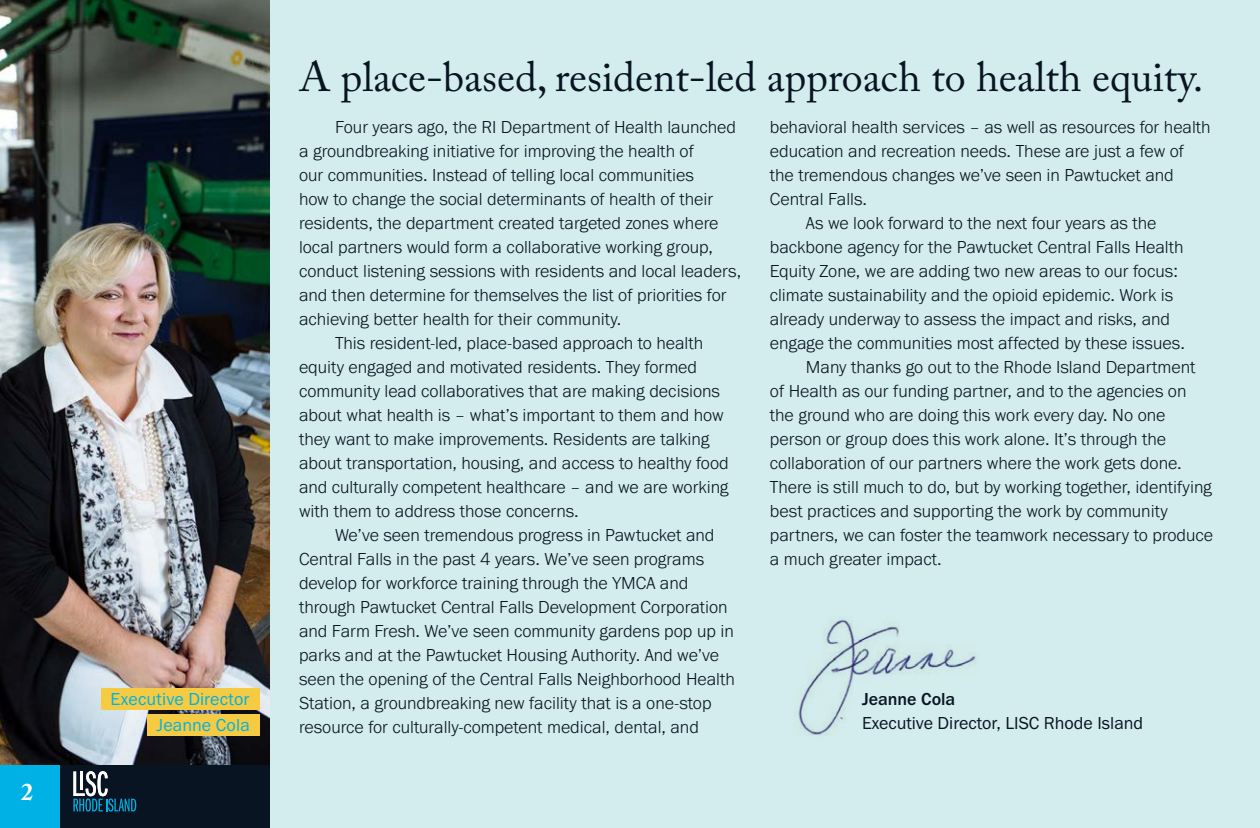
<style>
.page{position:relative;width:1260px;height:828px;background:#d3eced}
.page>*{position:absolute;margin:0;border:0;box-sizing:border-box;transform-origin:0 0}
.intro{font:42px "Adobe Caslon Pro";color:#091422}
.subhead_Orange{font:700 24px "Adobe Caslon Pro";color:#fff}
.BODY_TEXT{font:300 18px/24px "Franklin Gothic URW";color:#091422}
.BODY_TEXT-2{font:18px "Franklin Gothic URW Boo";color:#091422}
.text{font:18px "Franklin Gothic URW Boo";letter-spacing:.005em;color:#00b1e5}
.BODY_TEXT-3{font:500 18px "Franklin Gothic URW";color:#091422}
</style>
<div class="page">
<img style="left:0;top:0;width:270px;height:765px">
<div style="left:0;top:765px;width:101px;height:63px;background:#00b1e5"></div>
<div style="left:60px;top:765px;width:210px;height:63px;background:#091422"></div>
<img style="left:795px;top:618px;width:181px;height:118px">
<svg style="left:73px;top:771px;width:63px;height:41px"></svg>
<div style="left:101px;top:688px;width:158px;height:22px;background:#f5cb43"></div>
<div style="left:147px;top:714px;width:112px;height:22px;background:#f5cb43"></div>
<p class="subhead_Orange" style="left:21px;top:778px;width:13px">2</p>
<p class="text" style="left:111px;top:688px;width:140px">Executive Director</p>
<p class="text" style="left:157px;top:714px;width:95px">Jeanne Cola</p>
<p class="intro" style="left:299px;top:52px;width:906px">A place-based, resident-led approach to health equity.</p>
<p class="BODY_TEXT" style="left:299px;top:114px;width:444px;text-indent:36px">Four years ago, the RI Department of Health launched a groundbreaking initiative for improving the health of<br>our communities. Instead of telling local communities<br>how to change the social determinants of health of their residents, the department created targeted zones where local partners would form a collaborative working group, conduct listening sessions with residents and local leaders, and then determine for themselves the list of priorities for achieving better health for their community.</p>
<p class="BODY_TEXT" style="left:299px;top:330px;width:431px;text-indent:36px">This resident-led, place-based approach to health equity engaged and motivated residents. They formed community lead collaboratives that are making decisions about what health is – what’s important to them and how they want to make improvements. Residents are talking about transportation, housing, and access to healthy food and culturally competent healthcare – and we are working with them to address those concerns.</p>
<p class="BODY_TEXT" style="left:299px;top:522px;width:437px;text-indent:36px">We’ve seen tremendous progress in Pawtucket and Central Falls in the past 4 years. We’ve seen programs develop for workforce training through the YMCA and through Pawtucket Central Falls Development Corporation and Farm Fresh. We’ve seen community gardens pop up in parks and at the Pawtucket Housing Authority. And we’ve seen the opening of the Central Falls Neighborhood Health Station, a groundbreaking new facility that is a one-stop resource for culturally-competent medical, dental, and</p>
<p class="BODY_TEXT" style="left:770px;top:114px;width:442px">behavioral health services – as well as resources for health education and recreation needs. These are just a few of the tremendous changes we’ve seen in Pawtucket and Central Falls.</p>
<p class="BODY_TEXT" style="left:770px;top:210px;width:417px;text-indent:36px">As we look forward to the next four years as the backbone agency for the Pawtucket Central Falls Health Equity Zone, we are adding two new areas to our focus: climate sustainability and the opioid epidemic. Work is already underway to assess the impact and risks, and engage the communities most affected by these issues.</p>
<p class="BODY_TEXT" style="left:770px;top:354px;width:445px;text-indent:36px">Many thanks go out to the Rhode Island Department of Health as our funding partner, and to the agencies on the ground who are doing this work every day. No one person or group does this work alone. It’s through the collaboration of our partners where the work gets done.<br>There is still much to do, but by working together, identifying best practices and supporting the work by community partners, we can foster the teamwork necessary to produce a much greater impact.</p>
<p class="BODY_TEXT-3" style="left:862px;top:688px;width:95px">Jeanne Cola</p>
<p class="BODY_TEXT-2" style="left:862px;top:712px;width:283px">Executive Director, LISC Rhode Island</p>
</div>
